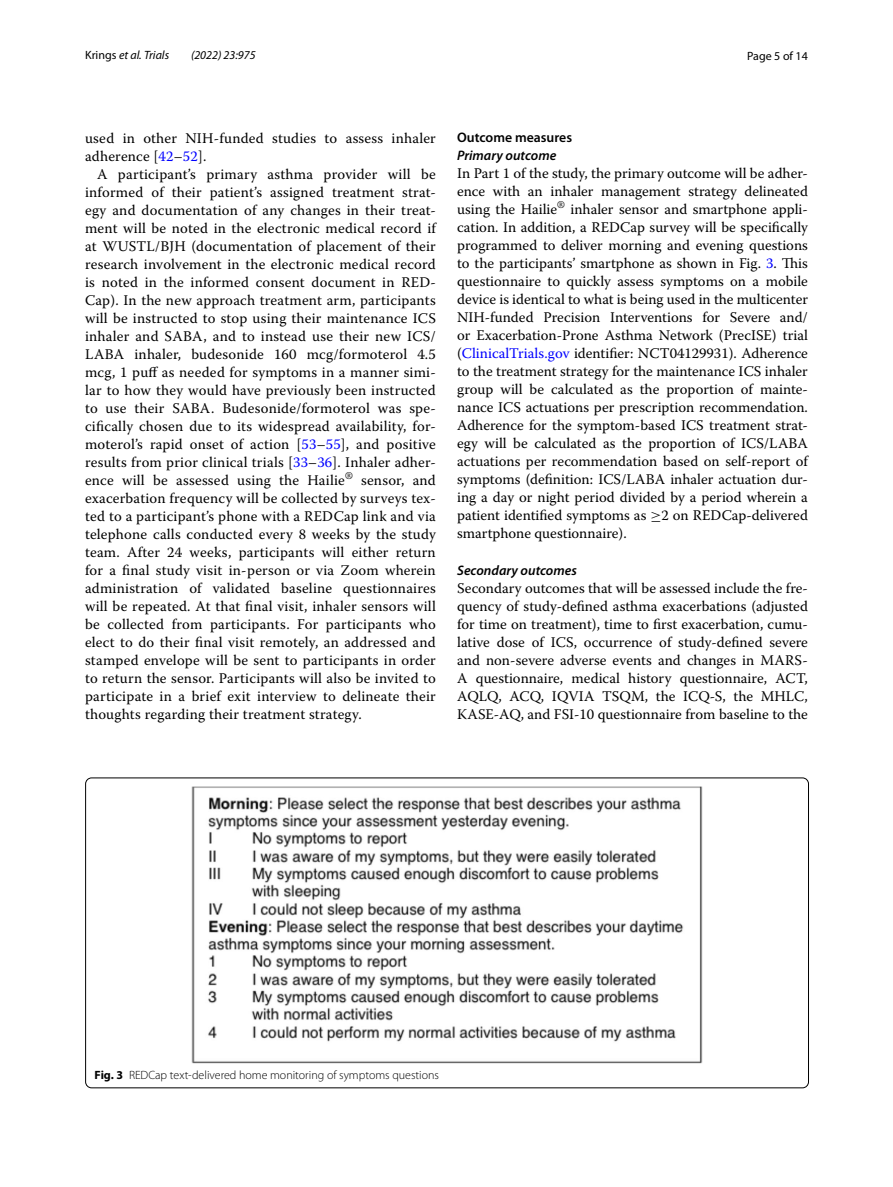
<style>
.page{position:relative;width:893px;height:1187px;background:#fff}
.page>*{position:absolute;margin:0;border:0;box-sizing:border-box;transform-origin:0 0}
.t1{font:14.7px/18px "Warnock Pro";letter-spacing:.01em;color:#000;text-align:justify}
.t2{font:italic 600 13.8px "Myriad Pro";color:#000}
.t3{font:600 13.8px "Myriad Pro";color:#000}
.t4{font:300 12px "Myriad Pro";color:#000}
.t5{font:italic 12px "Myriad Pro";color:#000}
.t6{font:12px "Myriad Pro";color:#000}
.s1{font-style:normal}
.s2{color:#00f}
.s3{font-family:"MTSY"}
.s4{font-weight:700}
</style>
<div class="page">
<img style="left:192px;top:786px;width:510px;height:277px">
<p class="t5" style="left:85px;top:48px;width:86px"><span class="s1">Krings</span> et al. Trials</p>
<p class="t5" style="left:191px;top:48px;width:66px">(2022) 23:975</p>
<p class="t6" style="left:747px;top:48px;width:62px">Page 5 of 14</p>
<p class="t1" style="left:85px;top:128px;width:352px">used in other NIH-funded studies to assess inhaler adherence [<span class="s2">42</span>–<span class="s2">52</span>].</p>
<p class="t1" style="left:85px;top:164px;width:352px;text-indent:12px">A participant’s primary asthma provider will be informed of their patient’s assigned treatment strat&shy;egy and documentation of any changes in their treat&shy;ment will be noted in the electronic medical record if at WUSTL/BJH (documentation of placement of their research involvement in the electronic medical record is noted in the informed consent document in RED-Cap). In the new approach treatment arm, participants will be instructed to stop using their maintenance ICS inhaler and SABA, and to instead use their new ICS/ LABA inhaler, budesonide 160 mcg/formoterol 4.5 mcg, 1 puff as needed for symptoms in a manner simi&shy;lar to how they would have previously been instructed to use their SABA. Budesonide/formoterol was spe&shy;cifically chosen due to its widespread availability, for&shy;moterol’s rapid onset of action [<span class="s2">53</span>–<span class="s2">55</span>], and positive results from prior clinical trials [<span class="s2">33</span>–<span class="s2">36</span>]. Inhaler adher&shy;ence will be assessed using the Hailie<sup>®</sup> sensor, and exacerbation frequency will be collected by surveys tex&shy;ted to a participant’s phone with a REDCap link and via telephone calls conducted every 8 weeks by the study team. After 24 weeks, participants will either return for a final study visit in-person or via Zoom wherein administration of validated baseline questionnaires will be repeated. At that final visit, inhaler sensors will be collected from participants. For participants who elect to do their final visit remotely, an addressed and stamped envelope will be sent to participants in order to return the sensor. Participants will also be invited to participate in a brief exit interview to delineate their thoughts regarding their treatment strategy.</p>
<p class="t3" style="left:457px;top:129px;width:117px">Outcome measures</p>
<p class="t2" style="left:457px;top:147px;width:101px">Primary outcome</p>
<p class="t1" style="left:457px;top:164px;width:352px">In Part 1 of the study, the primary outcome will be adher&shy;ence with an inhaler management strategy delineated using the Hailie<sup>®</sup> inhaler sensor and smartphone appli&shy;cation. In addition, a REDCap survey will be specifically programmed to deliver morning and evening questions to the participants’ smartphone as shown in Fig. <span class="s2">3</span>. This questionnaire to quickly assess symptoms on a mobile device is identical to what is being used in the multicenter NIH-funded Precision Interventions for Severe and/ or Exacerbation-Prone Asthma Network (PrecISE) trial (<span class="s2">ClinicalTrials.gov</span> identifier: NCT04129931). Adherence to the treatment strategy for the maintenance ICS inhaler group will be calculated as the proportion of mainte&shy;nance ICS actuations per prescription recommendation.<br>Adherence for the symptom-based ICS treatment strat&shy;egy will be calculated as the proportion of ICS/LABA actuations per recommendation based on self-report of symptoms (definition: ICS/LABA inhaler actuation dur&shy;ing a day or night period divided by a period wherein a patient identified symptoms as <span class="s3">≥</span>2 on REDCap-delivered smartphone questionnaire).</p>
<p class="t2" style="left:457px;top:561px;width:121px">Secondary outcomes</p>
<p class="t1" style="left:457px;top:578px;width:352px">Secondary outcomes that will be assessed include the fre&shy;quency of study-defined asthma exacerbations (adjusted for time on treatment), time to first exacerbation, cumu&shy;lative dose of ICS, occurrence of study-defined severe and non-severe adverse events and changes in MARS-A questionnaire, medical history questionnaire, ACT, AQLQ, ACQ, IQVIA TSQM, the ICQ-S, the MHLC, KASE-AQ, and FSI-10 questionnaire from baseline to the</p>
<p class="t4" style="left:95px;top:1067px;width:346px"><span class="s4">Fig. 3</span> REDCap text-delivered home monitoring of symptoms questions</p>
</div>
